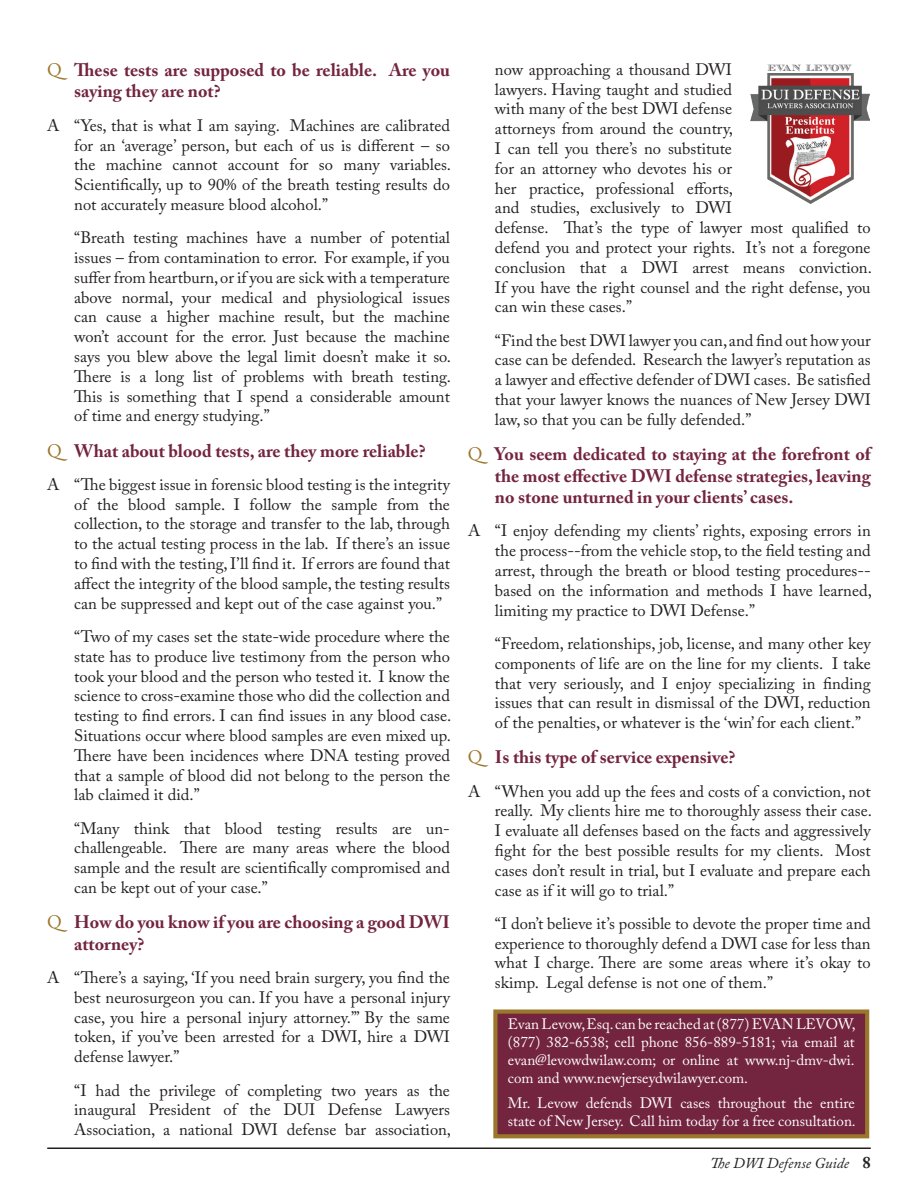
<style>
.page{position:relative;width:918px;height:1188px;background:#fff}
.page>*{position:absolute;margin:0;border:0;box-sizing:border-box;transform-origin:0 0}
.t1{font:700 18px/21.6px "Adobe Caslon Pro";color:#73243e}
.t2{font:16.5px/19.8px "Adobe Caslon Pro";color:#231f20;text-align:justify}
.t3{font:15px/18px "Adobe Caslon Pro";color:#fff;text-align:justify}
.t4{font:italic 15px "Adobe Caslon Pro";color:#231f20}
.t5{font:9.15px "Ecuyer DAX";color:#4d4e4d}
.s1{font-weight:400;color:#9a772b}
.s2{font-weight:700;font-style:normal;font-size:16.5px}
</style>
<div class="page">
<hr style="left:47px;top:1148px;width:824px;height:1px;background:#231f20">
<div style="left:493px;top:1009px;width:376px;height:129px;background:#73243e;border:4px solid #9a772b"></div>
<img style="left:750px;top:74px;width:119px;height:129px">
<p class="t1" style="left:74px;top:59px;width:377px;text-indent:-27px"><span class="s1">Q</span> These tests are supposed to be reliable. Are you saying they are not?</p>
<p class="t2" style="left:74px;top:115px;width:378px;text-indent:-27px">A “Yes, that is what I am saying. Machines are calibrated for an ‘average’ person, but each of us is different – so the machine cannot account for so many variables.<br>Scientifically, up to 90% of the breath testing results do not accurately measure blood alcohol.”</p>
<p class="t2" style="left:74px;top:228px;width:378px">“Breath testing machines have a number of potential issues – from contamination to error. For example, if you suffer from heartburn, or if you are sick with a temperature above normal, your medical and physiological issues can cause a higher machine result, but the machine won’t account for the error. Just because the machine says you blew above the legal limit doesn’t make it so.<br>There is a long list of problems with breath testing.<br>This is something that I spend a considerable amount of time and energy studying.”</p>
<p class="t1" style="left:47px;top:440px;width:380px"><span class="s1">Q</span> What about blood tests, are they more reliable?</p>
<p class="t2" style="left:74px;top:474px;width:377px;text-indent:-27px">A “The biggest issue in forensic blood testing is the integrity of the blood sample. I follow the sample from the collection, to the storage and transfer to the lab, through to the actual testing process in the lab. If there’s an issue to find with the testing, I’ll find it. If errors are found that affect the integrity of the blood sample, the testing results can be suppressed and kept out of the case against you.”</p>
<p class="t2" style="left:74px;top:626px;width:378px">“Two of my cases set the state-wide procedure where the state has to produce live testimony from the person who took your blood and the person who tested it. I know the science to cross-examine those who did the collection and testing to find errors. I can find issues in any blood case.<br>Situations occur where blood samples are even mixed up.<br>There have been incidences where DNA testing proved that a sample of blood did not belong to the person the lab claimed it did.”</p>
<p class="t2" style="left:74px;top:818px;width:377px">“Many think that blood testing results are un&shy;challengeable. There are many areas where the blood sample and the result are scientifically compromised and can be kept out of your case.”</p>
<p class="t1" style="left:74px;top:911px;width:377px;text-indent:-27px"><span class="s1">Q</span> How do you know if you are choosing a good DWI attorney?</p>
<p class="t2" style="left:74px;top:967px;width:377px;text-indent:-27px">A “There’s a saying, ‘If you need brain surgery, you find the best neurosurgeon you can. If you have a personal injury case, you hire a personal injury attorney.’” By the same token, if you’ve been arrested for a DWI, hire a DWI defense lawyer.”</p>
<p class="t2" style="left:74px;top:1080px;width:378px">“I had the privilege of completing two years as the inaugural President of the DUI Defense Lawyers Association, a national DWI defense bar association,</p>
<p class="t2" style="left:495px;top:59px;width:378px;text-align:left">now approaching a thousand DWI<br>lawyers. Having taught and studied<br>with many of the best DWI defense<br>attorneys from around the country,<br>I can tell you there’s no substitute<br>for an attorney who devotes his or<br>her practice, professional efforts,<br>and studies, exclusively to DWI<br>defense. That’s the type of lawyer most qualified to defend you and protect your rights. It’s not a foregone conclusion that a DWI arrest means conviction.<br>If you have the right counsel and the right defense, you can win these cases.”</p>
<p class="t2" style="left:495px;top:330px;width:377px">“Find the best DWI lawyer you can, and find out how your case can be defended. Research the lawyer’s reputation as a lawyer and effective defender of DWI cases. Be satisfied that your lawyer knows the nuances of New Jersey DWI law, so that you can be fully defended.”</p>
<p class="t1" style="left:495px;top:443px;width:377px;text-align:justify;text-indent:-27px"><span class="s1">Q</span> You seem dedicated to staying at the forefront of the most effective DWI defense strategies, leaving no stone unturned in your clients’ cases.</p>
<p class="t2" style="left:495px;top:521px;width:378px;text-indent:-27px">A “I enjoy defending my clients’ rights, exposing errors in the process--from the vehicle stop, to the field testing and arrest, through the breath or blood testing procedures-- based on the information and methods I have learned, limiting my practice to DWI Defense.”</p>
<p class="t2" style="left:495px;top:633px;width:377px">“Freedom, relationships, job, license, and many other key components of life are on the line for my clients. I take that very seriously, and I enjoy specializing in finding issues that can result in dismissal of the DWI, reduction of the penalties, or whatever is the ‘win’ for each client.”</p>
<p class="t1" style="left:468px;top:746px;width:269px"><span class="s1">Q</span> Is this type of service expensive?</p>
<p class="t2" style="left:495px;top:781px;width:378px;text-indent:-27px">A “When you add up the fees and costs of a conviction, not really. My clients hire me to thoroughly assess their case.<br>I evaluate all defenses based on the facts and aggressively fight for the best possible results for my clients. Most cases don’t result in trial, but I evaluate and prepare each case as if it will go to trial.”</p>
<p class="t2" style="left:495px;top:913px;width:377px">“I don’t believe it’s possible to devote the proper time and experience to thoroughly defend a DWI case for less than what I charge. There are some areas where it’s okay to skimp. Legal defense is not one of them.”</p>
<p class="t3" style="left:508px;top:1015px;width:349px">Evan Levow, Esq. can be reached at (877) EVAN LEVOW, (877) 382-6538; cell phone 856-889-5181; via email at evan@levowdwilaw.com; or online at www.nj-dmv-dwi. com and www.newjerseydwilawyer.com.</p>
<p class="t3" style="left:508px;top:1093px;width:349px">Mr. Levow defends DWI cases throughout the entire state of New Jersey. Call him today for a free consultation.</p>
<p class="t5" style="left:768px;top:63px;width:86px">EVAN LEVOW</p>
<p class="t4" style="left:710px;top:1154px;width:162px">The DWI Defense Guide <span class="s2">8</span></p>
</div>
